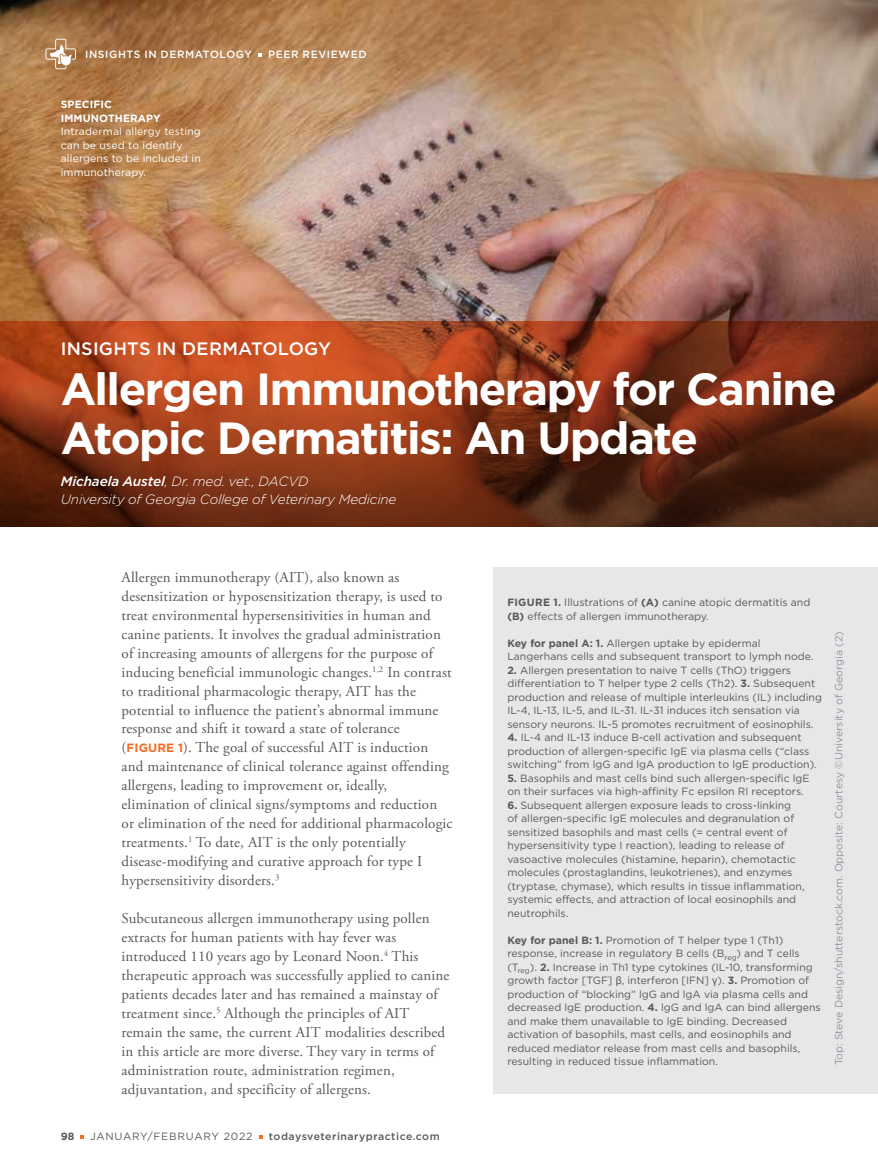
<style>
.page{position:relative;width:878px;height:1175px;background:#fff}
.page>*{position:absolute;margin:0;border:0;box-sizing:border-box;transform-origin:0 0}
.t1{font:700 45px/49.5px "Gotham";letter-spacing:-.035em;color:#fff}
.t2{font:500 18px "Gotham";letter-spacing:.015em;color:#fff}
.t3{font:15px/18.9px "Adobe Garamond Pro";letter-spacing:.01em;color:#58595b}
.t4{font:italic 300 13.5px/18px "Gotham";letter-spacing:-.015em;color:#fff}
.t5{font:10.5px/13.5px "Gotham";color:#58595b}
.t6{font:10.5px/13.5px "Gotham";letter-spacing:.01em;color:#fff}
.t7{font:10.5px "Gotham";color:#939598}
.t8{font:500 10.5px "Gotham";letter-spacing:.06em;color:#fff}
.t9{font:500 10.5px "Gotham";letter-spacing:.05em;color:#58595b}
.t10{font:700 10.5px/13.5px "Gotham";letter-spacing:.01em;color:#fff}
.t11{font:10.5px "Gotham";letter-spacing:.075em;color:#58595b}
.t12{font:700 10.5px "Gotham";color:#58595b}
.s1{font-weight:500}
.s2{font-family:"Gotham";font-weight:700;font-size:12px;color:#f36c21}
.s3{font-weight:700}
.s4{font-family:"Arial"}
</style>
<div class="page">
<svg style="left:259px;top:1135px;width:4px;height:3px"></svg>
<img style="left:0;top:0;width:877px;height:320px">
<svg style="left:0;top:320px;width:878px;height:206px;background:#803417"></svg>
<div style="left:493px;top:567px;width:385px;height:526px;background:#e6e7e8"></div>
<svg style="left:46px;top:39px;width:30px;height:30px"></svg>
<p class="t8" style="left:85px;top:50px;width:168px">INSIGHTS IN DERMATOLOGY</p>
<p class="t8" style="left:268px;top:50px;width:100px">PEER REVIEWED</p>
<p class="t10" style="left:61px;top:98px;width:101px">SPECIFIC<br>IMMUNOTHERAPY</p>
<p class="t6" style="left:61px;top:125px;width:142px">Intradermal allergy testing can be used to identify allergens to be included in immunotherapy.</p>
<h2 class="t2" style="left:61px;top:341px;width:272px">INSIGHTS IN DERMATOLOGY</h2>
<h1 class="t1" style="left:61px;top:366px;width:777px">Allergen Immunotherapy for Canine<br>Atopic Dermatitis: An Update</h1>
<p class="t4" style="left:61px;top:473px;width:337px"><span class="s1">Michaela Austel</span>, Dr. med. vet., DACVD<br>University of Georgia College of Veterinary Medicine</p>
<p class="t3" style="left:121px;top:569px;width:332px">Allergen immunotherapy (AIT), also known as desensitization or hyposensitization therapy, is used to treat environmental hypersensitivities in human and canine patients. It involves the gradual administration of increasing amounts of allergens for the purpose of inducing beneficial immunologic changes.<sup>1,2</sup> In contrast to traditional pharmacologic therapy, AIT has the potential to influence the patient’s abnormal immune response and shift it toward a state of tolerance (<span class="s2">FIGURE 1</span>). The goal of successful AIT is induction and maintenance of clinical tolerance against offending allergens, leading to improvement or, ideally, elimination of clinical signs/symptoms and reduction or elimination of the need for additional pharmacologic treatments.<sup>1</sup> To date, AIT is the only potentially disease-modifying and curative approach for type I hypersensitivity disorders.<sup>3</sup></p>
<p class="t3" style="left:122px;top:910px;width:329px">Subcutaneous allergen immunotherapy using pollen extracts for human patients with hay fever was introduced 110 years ago by Leonard Noon.<sup>4</sup> This therapeutic approach was successfully applied to canine patients decades later and has remained a mainstay of treatment since.<sup>5</sup> Although the principles of AIT remain the same, the current AIT modalities described in this article are more diverse. They vary in terms of administration route, administration regimen, adjuvantation, and specificity of allergens.</p>
<p class="t12" style="left:61px;top:1131px;width:15px">98</p>
<p class="t11" style="left:90px;top:1131px;width:164px">JANUARY/FEBRUARY 2022</p>
<p class="t9" style="left:269px;top:1131px;width:172px">todaysveterinarypractice.com</p>
<p class="t5" style="left:507px;top:596px;width:304px"><span class="s3">FIGURE 1.</span> Illustrations of <span class="s3">(A)</span> canine atopic dermatitis and <span class="s3">(B)</span> effects of allergen immunotherapy.</p>
<p class="t5" style="left:507px;top:637px;width:308px"><span class="s3">Key for panel A: 1.</span> Allergen uptake by epidermal<br>Langerhans cells and subsequent transport to lymph node.</p>
<p class="t5" style="left:507px;top:664px;width:316px"><span class="s3">2.</span> Allergen presentation to naive T cells (ThO) triggers differentiation to T helper type 2 cells (Th2). <span class="s3">3.</span> Subsequent production and release of multiple interleukins (IL) including IL-4, IL-13, IL-5, and IL-31. IL-31 induces itch sensation via sensory neurons. IL-5 promotes recruitment of eosinophils.</p>
<p class="t5" style="left:507px;top:731px;width:311px"><span class="s3">4.</span> IL-4 and IL-13 induce B-cell activation and subsequent production of allergen-specific IgE via plasma cells (“class switching” from lgG and lgA production to lgE production).</p>
<p class="t5" style="left:507px;top:772px;width:304px"><span class="s3">5.</span> Basophils and mast cells bind such allergen-specific lgE on their surfaces via high-affinity Fc epsilon RI receptors.</p>
<p class="t5" style="left:507px;top:799px;width:299px"><span class="s3">6.</span> Subsequent allergen exposure leads to cross-linking<br>of allergen-specific lgE molecules and degranulation of sensitized basophils and mast cells (= central event of hypersensitivity type I reaction), leading to release of vasoactive molecules (histamine, heparin), chemotactic molecules (prostaglandins, leukotrienes), and enzymes (tryptase, chymase), which results in tissue inflammation, systemic effects, and attraction of local eosinophils and neutrophils.</p>
<p class="t5" style="left:507px;top:934px;width:315px"><span class="s3">Key for panel B: 1.</span> Promotion of T helper type 1 (Th1) response, increase in regulatory B cells (B<sub>reg</sub>) and T cells (T<sub>reg</sub>). <span class="s3">2.</span> Increase in Th1 type cytokines (IL-10, transforming growth factor [TGF] <span class="s4">β</span>, interferon [IFN] <span class="s4">γ</span>). <span class="s3">3.</span> Promotion of production of “blocking” lgG and lgA via plasma cells and decreased lgE production. <span class="s3">4.</span> lgG and lgA can bind allergens and make them unavailable to lgE binding. Decreased activation of basophils, mast cells, and eosinophils and reduced mediator release from mast cells and basophils, resulting in reduced tissue inflammation.</p>
<p class="t7" style="left:834px;top:1065px;width:435px;rotate:-90deg">Top: Steve Design/shutterstock.com. Opposite: Courtesy ©University of Georgia (2)</p>
</div>
